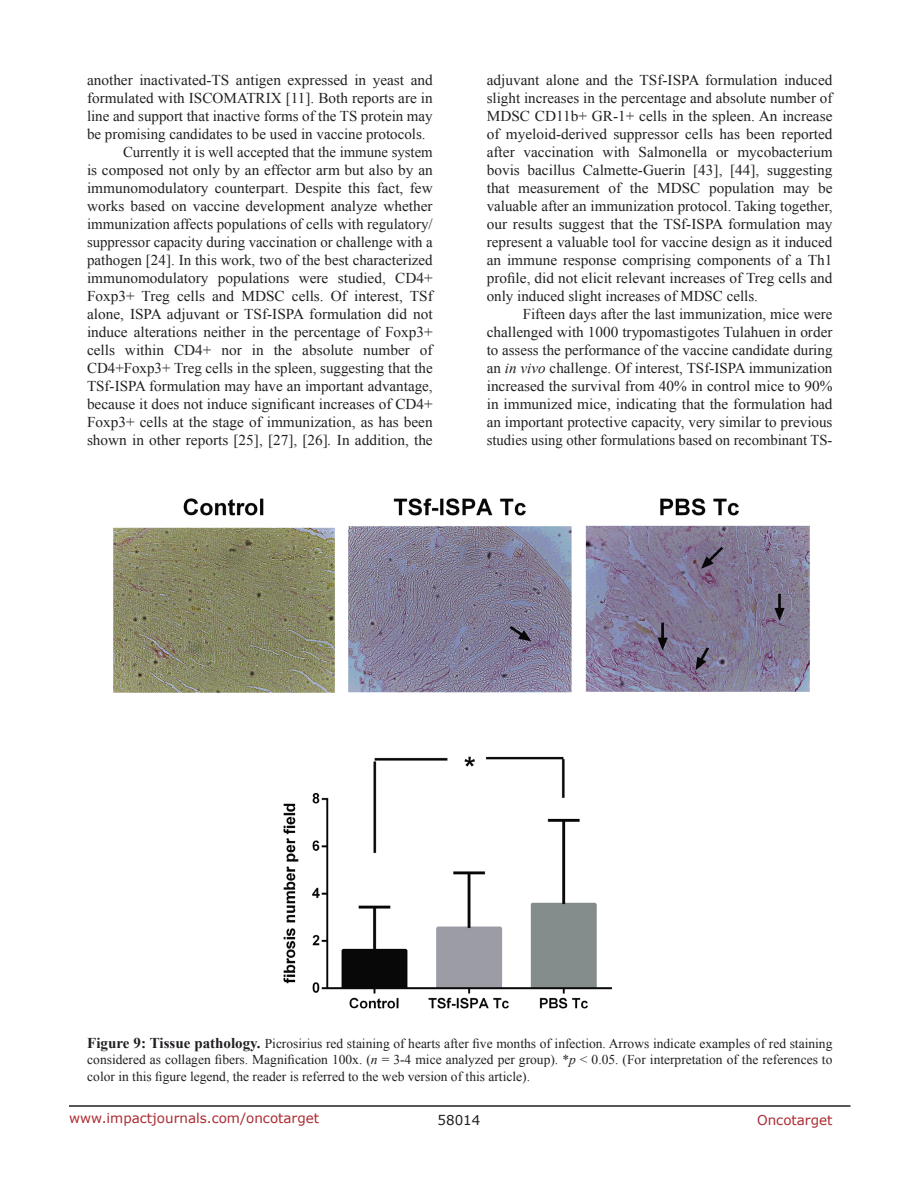
<style>
.page{position:relative;width:918px;height:1188px;background:#fff}
.page>*{position:absolute;margin:0;border:0;box-sizing:border-box;transform-origin:0 0}
.BodyText{font:15px/18px "Times New Roman";color:#221f22;text-align:justify}
.FigureText{font:13.5px/16.2px "Times New Roman";color:#221f22;text-align:justify}
.t1{font:13.5px "Verdana";color:#ac2b31}
.t2{font:13.5px "Verdana";color:#221f22}
.s1{font-style:italic}
.s2{font-weight:700;font-size:15px}
</style>
<div class="page">
<hr style="left:69px;top:1105px;width:781px;height:2px;background:#231f20">
<img style="left:113px;top:498px;width:697px;height:511px">
<p class="BodyText" style="left:87px;top:71px;width:347px">another inactivated-TS antigen expressed in yeast and formulated with ISCOMATRIX [11]. Both reports are in line and support that inactive forms of the TS protein may be promising candidates to be used in vaccine protocols.</p>
<p class="BodyText" style="left:87px;top:143px;width:347px;text-indent:36px">Currently it is well accepted that the immune system is composed not only by an effector arm but also by an immunomodulatory counterpart. Despite this fact, few works based on vaccine development analyze whether immunization affects populations of cells with regulatory/ suppressor capacity during vaccination or challenge with a pathogen [24]. In this work, two of the best characterized immunomodulatory populations were studied, CD4+ Foxp3+ Treg cells and MDSC cells. Of interest, TSf alone, ISPA adjuvant or TSf-ISPA formulation did not induce alterations neither in the percentage of Foxp3+ cells within CD4+ nor in the absolute number of CD4+Foxp3+ Treg cells in the spleen, suggesting that the TSf-ISPA formulation may have an important advantage, because it does not induce significant increases of CD4+ Foxp3+ cells at the stage of immunization, as has been shown in other reports [25], [27], [26]<span class="s1">.</span> In addition, the</p>
<p class="BodyText" style="left:487px;top:71px;width:347px">adjuvant alone and the TSf-ISPA formulation induced slight increases in the percentage and absolute number of MDSC CD11b+ GR-1+ cells in the spleen. An increase of myeloid-derived suppressor cells has been reported after vaccination with Salmonella or mycobacterium bovis bacillus Calmette-Guerin [43], [44], suggesting that measurement of the MDSC population may be valuable after an immunization protocol. Taking together, our results suggest that the TSf-ISPA formulation may represent a valuable tool for vaccine design as it induced an immune response comprising components of a Th1 profile, did not elicit relevant increases of Treg cells and only induced slight increases of MDSC cells.</p>
<p class="BodyText" style="left:487px;top:305px;width:347px;text-indent:36px">Fifteen days after the last immunization, mice were challenged with 1000 trypomastigotes Tulahuen in order to assess the performance of the vaccine candidate during an <span class="s1">in vivo</span> challenge. Of interest, TSf-ISPA immunization increased the survival from 40% in control mice to 90% in immunized mice, indicating that the formulation had an important protective capacity, very similar to previous studies using other formulations based on recombinant TS-</p>
<p class="FigureText" style="left:87px;top:1035px;width:747px"><span class="s2">Figure 9: Tissue pathology.</span> Picrosirius red staining of hearts after five months of infection. Arrows indicate examples of red staining considered as collagen fibers. Magnification 100x. (<span class="s1">n</span> = 3-4 mice analyzed per group). *<span class="s1">p</span> &lt; 0.05. (For interpretation of the references to color in this figure legend, the reader is referred to the web version of this article).</p>
<p class="t1" style="left:69px;top:1109px;width:252px">www.impactjournals.com/oncotarget</p>
<p class="t2" style="left:438px;top:1111px;width:44px">58014</p>
<p class="t1" style="left:757px;top:1111px;width:77px">Oncotarget</p>
</div>
